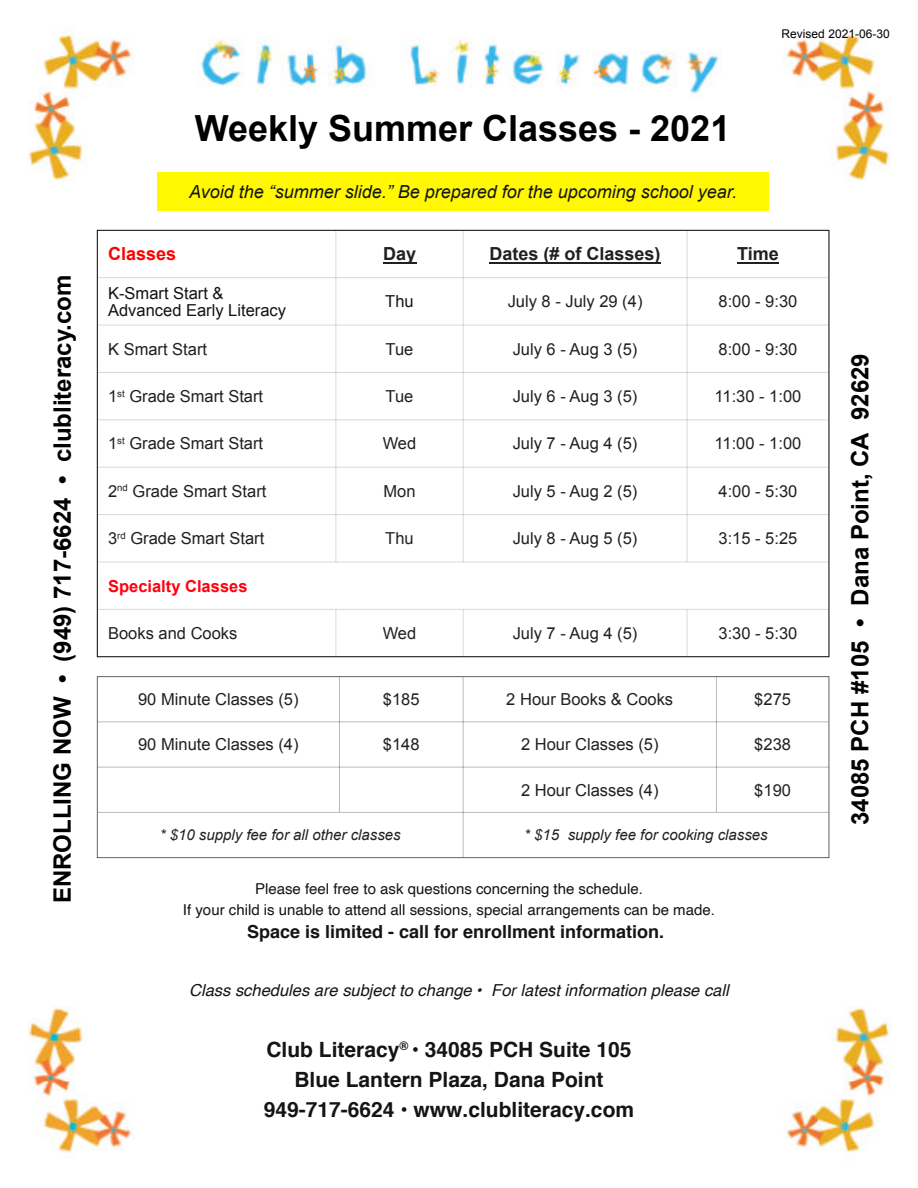
<style>
.page{position:relative;width:918px;height:1188px;background:#fff}
.page>*{position:absolute;margin:0;border:0;box-sizing:border-box;transform-origin:0 0}
.t1{font:700 36px "Arial";color:#000}
.t2{font:700 24px "Arial";color:#030000}
.t3{font:700 21px/30px "Helvetica";color:#141413;text-align:center}
.t4{font:italic 18px "Arial";color:#161616}
.t5{font:700 18px "Helvetica";color:#141413}
.t6{font:700 18px "Arial";color:#231f20}
.t7{font:700 18px "Arial";color:#f00}
.t8{font:16.5px "Arial";color:#231f20}
.t9{font:italic 16.5px "Helvetica";color:#141413}
.t10{font:16.5px/17.1px "Arial";color:#141413}
.t11{font:700 16.5px "Arial";color:#ff000c}
.t12{font:15px/21px "Helvetica";color:#141413;text-align:center}
.t13{font:italic 15px "Arial";color:#231f20}
.t14{font:12px "Arial";color:#000}
</style>
<div class="page">
<img style="left:27px;top:32px;width:108px;height:149px">
<img style="left:783px;top:32px;width:108px;height:149px">
<img style="left:786px;top:1007px;width:105px;height:146px">
<img style="left:27px;top:1007px;width:108px;height:146px">
<img style="left:198px;top:39px;width:522px;height:57px">
<hr style="left:383px;top:262px;width:33px;height:2px;background:#231f20">
<hr style="left:490px;top:262px;width:171px;height:2px;background:#231f20">
<hr style="left:737px;top:262px;width:42px;height:2px;background:#231f20">
<hr style="left:97px;top:230px;width:1px;height:427px;background:#000">
<hr style="left:829px;top:230px;width:1px;height:427px;background:#000">
<hr style="left:336px;top:231px;width:1px;height:331px;background:#f0f0f0">
<hr style="left:463px;top:231px;width:1px;height:331px;background:#e6e6e6">
<hr style="left:687px;top:231px;width:1px;height:331px;background:#eaeaea">
<hr style="left:336px;top:609px;width:1px;height:47px;background:#f0f0f0">
<hr style="left:463px;top:609px;width:1px;height:47px;background:#e6e6e6">
<hr style="left:687px;top:609px;width:1px;height:47px;background:#eaeaea">
<hr style="left:97px;top:230px;width:732px;height:1px;background:#000">
<hr style="left:97px;top:656px;width:732px;height:1px;background:#000">
<hr style="left:98px;top:277px;width:731px;height:1px;background:#dfdfdf">
<hr style="left:98px;top:325px;width:731px;height:1px;background:#e9e9e9">
<hr style="left:98px;top:372px;width:731px;height:1px;background:#d9d9d9">
<hr style="left:98px;top:419px;width:731px;height:1px;background:#e5e5e5">
<hr style="left:98px;top:467px;width:731px;height:1px;background:#e3e3e3">
<hr style="left:98px;top:514px;width:731px;height:1px;background:#dbdbdb">
<hr style="left:98px;top:562px;width:731px;height:1px;background:#ededed">
<hr style="left:98px;top:609px;width:731px;height:1px;background:#ddd">
<div style="left:157px;top:172px;width:612px;height:39px;background:#fff800"></div>
<hr style="left:339px;top:677px;width:1px;height:135px;background:#bdbdbd">
<hr style="left:463px;top:677px;width:1px;height:180px;background:#d3d3d3">
<hr style="left:716px;top:677px;width:1px;height:135px;background:#bfbfbf">
<hr style="left:97px;top:676px;width:1px;height:182px;background:#7d7d7d">
<hr style="left:829px;top:676px;width:1px;height:182px;background:#b8b8b8">
<hr style="left:98px;top:722px;width:731px;height:1px;background:#e5e5e5">
<hr style="left:98px;top:767px;width:731px;height:1px;background:#d3d3d3">
<hr style="left:98px;top:812px;width:731px;height:1px;background:#c1c1c1">
<hr style="left:97px;top:676px;width:732px;height:1px;background:#757575">
<hr style="left:97px;top:857px;width:732px;height:1px;background:#777">
<h2 class="t2" style="left:53px;top:903px;width:630px;rotate:-90deg">ENROLLING NOW • (949) 717-6624 • clubliteracy.com</h2>
<h1 class="t1" style="left:195px;top:115px;width:537px">Weekly Summer Classes - 2021</h1>
<p class="t4" style="left:189px;top:185px;width:550px">Avoid the “summer slide.” Be prepared for the upcoming school year.</p>
<p class="t14" style="left:782px;top:30px;width:110px">Revised 2021-06-30</p>
<p class="t7" style="left:108px;top:247px;width:70px">Classes</p>
<p class="t6" style="left:383px;top:247px;width:35px">Day</p>
<p class="t6" style="left:490px;top:247px;width:173px">Dates (# of Classes)</p>
<p class="t6" style="left:737px;top:247px;width:43px">Time</p>
<p class="t10" style="left:108px;top:286px;width:179px">K-Smart Start &amp;<br>Advanced Early Literacy</p>
<p class="t10" style="left:385px;top:294px;width:30px">Thu</p>
<p class="t8" style="left:508px;top:295px;width:136px">July 8 - July 29 (4)</p>
<p class="t8" style="left:719px;top:295px;width:80px">8:00 - 9:30</p>
<p class="t8" style="left:108px;top:343px;width:101px">K Smart Start</p>
<p class="t8" style="left:386px;top:343px;width:29px">Tue</p>
<p class="t8" style="left:513px;top:343px;width:126px">July 6 - Aug 3 (5)</p>
<p class="t8" style="left:719px;top:343px;width:80px">8:00 - 9:30</p>
<p class="t8" style="left:108px;top:390px;width:157px">1<sup>st</sup> Grade Smart Start</p>
<p class="t8" style="left:386px;top:390px;width:29px">Tue</p>
<p class="t8" style="left:513px;top:390px;width:126px">July 6 - Aug 3 (5)</p>
<p class="t8" style="left:715px;top:390px;width:88px">11:30 - 1:00</p>
<p class="t8" style="left:108px;top:437px;width:157px">1<sup>st</sup> Grade Smart Start</p>
<p class="t8" style="left:383px;top:437px;width:35px">Wed</p>
<p class="t8" style="left:513px;top:437px;width:126px">July 7 - Aug 4 (5)</p>
<p class="t8" style="left:715px;top:437px;width:88px">11:00 - 1:00</p>
<p class="t8" style="left:108px;top:485px;width:160px">2<sup>nd</sup> Grade Smart Start</p>
<p class="t8" style="left:383px;top:485px;width:34px">Mon</p>
<p class="t8" style="left:513px;top:485px;width:126px">July 5 - Aug 2 (5)</p>
<p class="t8" style="left:719px;top:485px;width:80px">4:00 - 5:30</p>
<p class="t8" style="left:108px;top:532px;width:158px">3<sup>rd</sup> Grade Smart Start</p>
<p class="t8" style="left:385px;top:532px;width:30px">Thu</p>
<p class="t8" style="left:513px;top:532px;width:126px">July 8 - Aug 5 (5)</p>
<p class="t8" style="left:719px;top:532px;width:80px">3:15 - 5:25</p>
<p class="t11" style="left:108px;top:580px;width:141px">Specialty Classes</p>
<p class="t8" style="left:108px;top:627px;width:131px">Books and Cooks</p>
<p class="t8" style="left:383px;top:627px;width:35px">Wed</p>
<p class="t8" style="left:513px;top:627px;width:126px">July 7 - Aug 4 (5)</p>
<p class="t8" style="left:719px;top:627px;width:80px">3:30 - 5:30</p>
<p class="t8" style="left:138px;top:693px;width:162px">90 Minute Classes (5)</p>
<p class="t8" style="left:383px;top:693px;width:38px">$185</p>
<p class="t8" style="left:506px;top:693px;width:168px">2 Hour Books &amp; Cooks</p>
<p class="t8" style="left:754px;top:693px;width:38px">$275</p>
<p class="t8" style="left:138px;top:738px;width:162px">90 Minute Classes (4)</p>
<p class="t8" style="left:383px;top:738px;width:38px">$148</p>
<p class="t8" style="left:521px;top:738px;width:139px">2 Hour Classes (5)</p>
<p class="t8" style="left:754px;top:738px;width:38px">$238</p>
<p class="t8" style="left:521px;top:784px;width:139px">2 Hour Classes (4)</p>
<p class="t8" style="left:754px;top:784px;width:38px">$190</p>
<p class="t13" style="left:160px;top:829px;width:242px">* $10 supply fee for all other classes</p>
<p class="t13" style="left:524px;top:829px;width:245px">* $15 supply fee for cooking classes</p>
<p class="t12" style="left:183px;top:879px;width:534px">Please feel free to ask questions concerning the schedule.<br>If your child is unable to attend all sessions, special arrangements can be made.</p>
<p class="t5" style="left:247px;top:925px;width:419px">Space is limited - call for enrollment information.</p>
<p class="t9" style="left:189px;top:984px;width:541px">Class schedules are subject to change • For latest information please call</p>
<p class="t3" style="left:264px;top:1036px;width:372px">Club Literacy<sup>®</sup> • 34085 PCH Suite 105<br>Blue Lantern Plaza, Dana Point<br>949-717-6624 • www.clubliteracy.com</p>
<h2 class="t2" style="left:851px;top:825px;width:473px;rotate:-90deg">34085 PCH #105 • Dana Point, CA 92629</h2>
</div>
